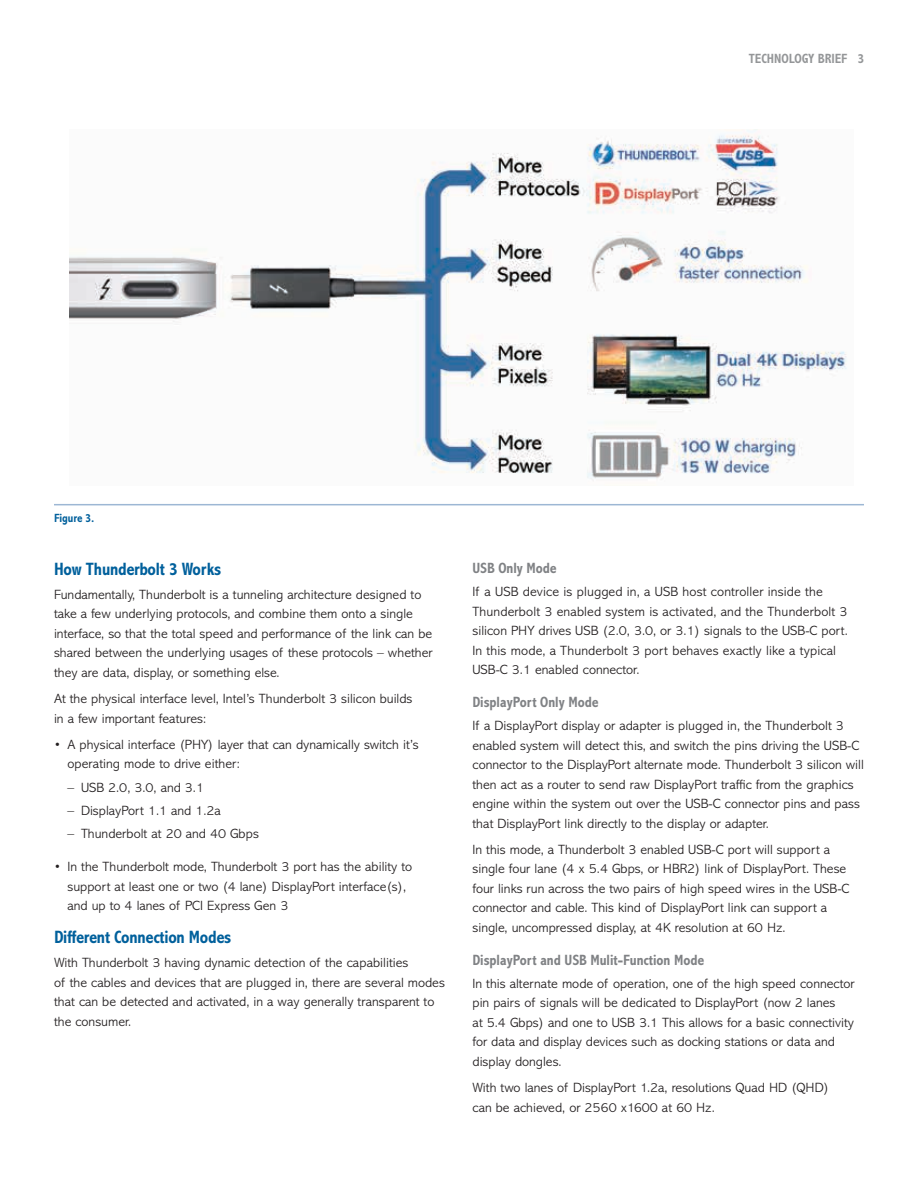
<style>
.page{position:relative;width:918px;height:1188px;background:#fff}
.page>*{position:absolute;margin:0;border:0;box-sizing:border-box;transform-origin:0 0}
.t1{font:700 condensed 18px "Abadi MT Pro";letter-spacing:-.01em;color:#00609c}
.t2{font:700 condensed 15px "Abadi MT Pro";color:#808285}
.t3{font:300 13.5px/19.5px "Abadi MT Pro";color:#231f20}
.t4{font:700 condensed 13.5px "Abadi MT Pro";color:#949698}
.t5{font:700 condensed 12px "Abadi MT Pro";color:#00609c}
</style>
<div class="page">
<img style="left:69px;top:130px;width:778px;height:351px">
<hr style="left:54px;top:504px;width:810px;height:1px;background:#9db7d4">
<p class="t4" style="left:749px;top:51px;width:117px">TECHNOLOGY BRIEF 3</p>
<p class="t5" style="left:54px;top:512px;width:42px">Figure 3.</p>
<h1 class="t1" style="left:54px;top:559px;width:169px">How Thunderbolt 3 Works</h1>
<p class="t3" style="left:54px;top:585px;width:380px">Fundamentally, Thunderbolt is a tunneling architecture designed to take a few underlying protocols, and combine them onto a single interface, so that the total speed and performance of the link can be shared between the underlying usages of these protocols – whether they are data, display, or something else.</p>
<p class="t3" style="left:54px;top:689px;width:360px">At the physical interface level, Intel’s Thunderbolt 3 silicon builds in a few important features:</p>
<p class="t3" style="left:68px;top:735px;width:353px;text-indent:-14px">• A physical interface (PHY) layer that can dynamically switch it’s operating mode to drive either:</p>
<p class="t3" style="left:68px;top:778px;width:138px">– USB 2.0, 3.0, and 3.1</p>
<p class="t3" style="left:68px;top:801px;width:155px">– DisplayPort 1.1 and 1.2a</p>
<p class="t3" style="left:68px;top:824px;width:193px">– Thunderbolt at 20 and 40 Gbps</p>
<p class="t3" style="left:68px;top:857px;width:346px;text-indent:-14px">• In the Thunderbolt mode, Thunderbolt 3 port has the ability to support at least one or two (4 lane) DisplayPort interface(s), and up to 4 lanes of PCI Express Gen 3</p>
<h1 class="t1" style="left:54px;top:927px;width:179px">Different Connection Modes</h1>
<p class="t3" style="left:54px;top:953px;width:392px">With Thunderbolt 3 having dynamic detection of the capabilities<br>of the cables and devices that are plugged in, there are several modes that can be detected and activated, in a way generally transparent to the consumer.</p>
<p class="t2" style="left:472px;top:560px;width:86px">USB Only Mode</p>
<p class="t3" style="left:472px;top:582px;width:377px">If a USB device is plugged in, a USB host controller inside the Thunderbolt 3 enabled system is activated, and the Thunderbolt 3 silicon PHY drives USB (2.0, 3.0, or 3.1) signals to the USB-C port.<br>In this mode, a Thunderbolt 3 port behaves exactly like a typical USB-C 3.1 enabled connector.</p>
<p class="t2" style="left:472px;top:694px;width:127px">DisplayPort Only Mode</p>
<p class="t3" style="left:472px;top:716px;width:393px">If a DisplayPort display or adapter is plugged in, the Thunderbolt 3 enabled system will detect this, and switch the pins driving the USB-C connector to the DisplayPort alternate mode. Thunderbolt 3 silicon will then act as a router to send raw DisplayPort traffic from the graphics engine within the system out over the USB-C connector pins and pass that DisplayPort link directly to the display or adapter.</p>
<p class="t3" style="left:472px;top:840px;width:379px">In this mode, a Thunderbolt 3 enabled USB-C port will support a single four lane (4 x 5.4 Gbps, or HBR2) link of DisplayPort. These four links run across the two pairs of high speed wires in the USB-C connector and cable. This kind of DisplayPort link can support a single, uncompressed display, at 4K resolution at 60 Hz.</p>
<p class="t2" style="left:472px;top:952px;width:233px">DisplayPort and USB Mulit-Function Mode</p>
<p class="t3" style="left:472px;top:974px;width:384px">In this alternate mode of operation, one of the high speed connector pin pairs of signals will be dedicated to DisplayPort (now 2 lanes<br>at 5.4 Gbps) and one to USB 3.1 This allows for a basic connectivity for data and display devices such as docking stations or data and display dongles.</p>
<p class="t3" style="left:472px;top:1078px;width:358px">With two lanes of DisplayPort 1.2a, resolutions Quad HD (QHD) can be achieved, or 2560 x1600 at 60 Hz.</p>
</div>
